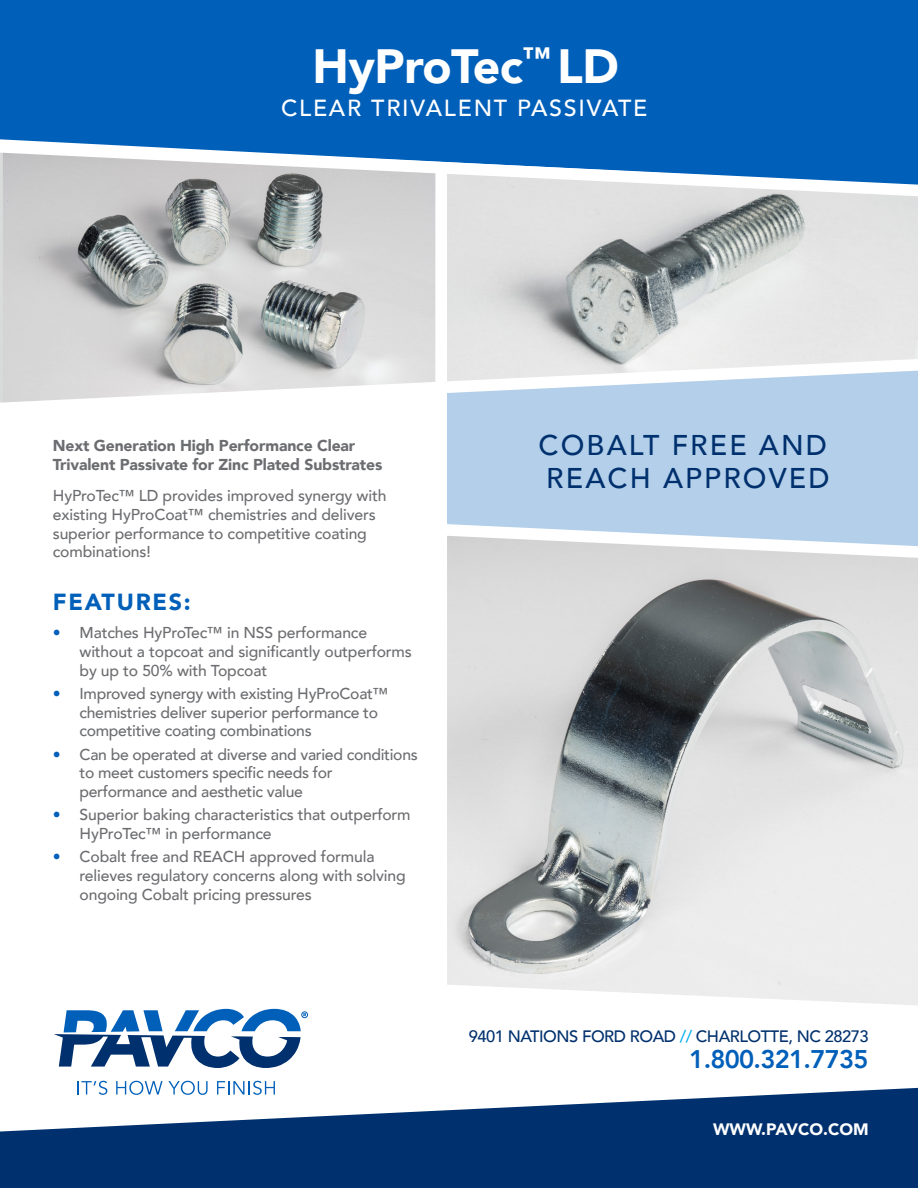
<style>
.page{position:relative;width:918px;height:1188px;background:#fff}
.page>*{position:absolute;margin:0;border:0;box-sizing:border-box;transform-origin:0 0}
.t1{font:900 48px "Avenir";letter-spacing:-.01em;color:#fff}
.t2{font:500 28.5px/33px "Avenir";letter-spacing:.075em;color:#00306d}
.t3{font:800 25.5px "Avenir";letter-spacing:-.03em;color:#005fb9}
.t4{font:500 23.25px "Avenir";letter-spacing:.075em;color:#fff}
.t5{font:900 23.25px "Avenir";letter-spacing:.075em;color:#005fb9}
.t6{font:500 16.5px "Avenir";letter-spacing:-.03em;color:#00306d}
.t7{font:900 16.5px "Avenir";color:#fff}
.t8{font:500 15.75px/18.8px "Avenir";letter-spacing:-.01em;color:#6c6d70}
.t9{font:900 15.75px/18.8px "Avenir";letter-spacing:-.01em;color:#6c6d70}
.s1{color:#005fb9}
.s2{color:#00aeef}
</style>
<div class="page">
<div style="left:447px;top:421px;width:471px;height:97px;background:#b3cfea"></div>
<img style="left:447px;top:565px;width:471px;height:440px">
<img style="left:447px;top:203px;width:471px;height:149px">
<img style="left:3px;top:203px;width:432px;height:149px">
<div style="left:0;top:0;width:918px;height:134px;background:#005fb9"></div>
<svg style="left:0;top:1088px;width:918px;height:100px;fill:#00306d"></svg>
<svg style="left:78px;top:1081px;width:29px;height:14px"></svg>
<svg style="left:116px;top:1081px;width:92px;height:14px"></svg>
<svg style="left:217px;top:1081px;width:58px;height:14px"></svg>
<svg style="left:54px;top:1009px;width:254px;height:59px"></svg>
<svg style="left:0;top:134px;width:918px;height:69px"></svg>
<svg style="left:447px;top:518px;width:471px;height:47px"></svg>
<svg style="left:0;top:352px;width:918px;height:69px"></svg>
<h1 class="t1" style="left:313px;top:25px;width:308px">HyProTec<sup>™</sup> LD</h1>
<h3 class="t4" style="left:281px;top:88px;width:368px">CLEAR TRIVALENT PASSIVATE</h3>
<p class="t9" style="left:53px;top:436px;width:331px">Next Generation High Performance Clear<br>Trivalent Passivate for Zinc Plated Substrates</p>
<p class="t8" style="left:53px;top:486px;width:335px">HyProTec™ LD provides improved synergy with existing HyProCoat™ chemistries and delivers superior performance to competitive coating combinations!</p>
<h3 class="t5" style="left:53px;top:582px;width:139px">FEATURES:</h3>
<p class="t8" style="left:80px;top:623px;width:334px;text-indent:-27px"><span class="s1">•</span> Matches HyProTec™ in NSS performance without a topcoat and significantly outperforms by up to 50% with Topcoat</p>
<p class="t8" style="left:80px;top:683px;width:310px;text-indent:-27px"><span class="s1">•</span> Improved synergy with existing HyProCoat™ chemistries deliver superior performance to competitive coating combinations</p>
<p class="t8" style="left:80px;top:744px;width:340px;text-indent:-27px"><span class="s1">•</span> Can be operated at diverse and varied conditions to meet customers specific needs for performance and aesthetic value</p>
<p class="t8" style="left:80px;top:805px;width:333px;text-indent:-27px"><span class="s1">•</span> Superior baking characteristics that outperform<br>HyProTec™ in performance</p>
<p class="t8" style="left:80px;top:847px;width:328px;text-indent:-27px"><span class="s1">•</span> Cobalt free and REACH approved formula relieves regulatory concerns along with solving ongoing Cobalt pricing pressures</p>
<h2 class="t2" style="left:539px;top:427px;width:292px">COBALT FREE AND<br>REACH APPROVED</h2>
<p class="t6" style="left:469px;top:1022px;width:401px">9401 NATIONS FORD ROAD <span class="s2">//</span> CHARLOTTE, NC 28273</p>
<h3 class="t3" style="left:689px;top:1040px;width:181px">1.800.321.7735</h3>
<p class="t7" style="left:713px;top:1115px;width:157px">WWW.PAVCO.COM</p>
</div>
